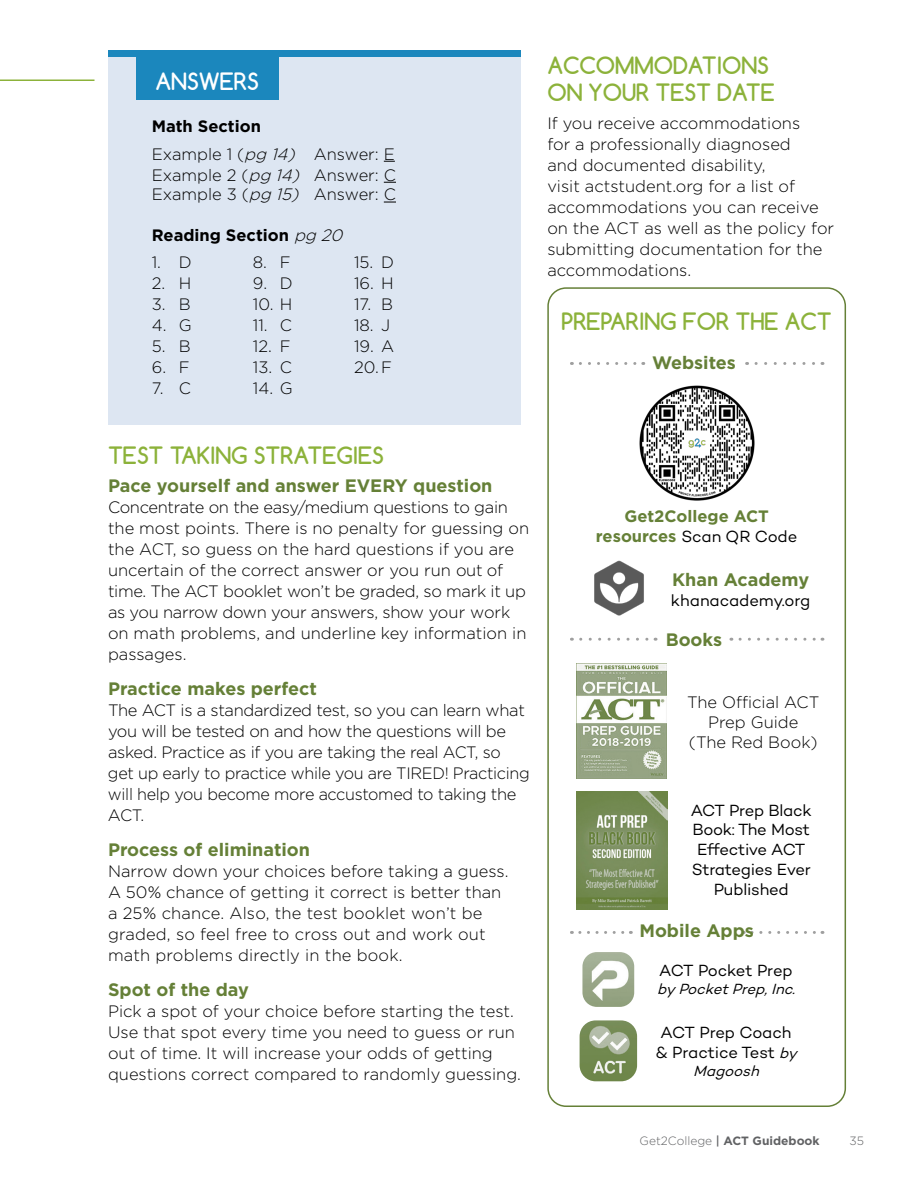
<style>
.page{position:relative;width:918px;height:1188px;background:#fff}
.page>*{position:absolute;margin:0;border:0;box-sizing:border-box;transform-origin:0 0}
.t1{font:700 22.5px/27.8px "Comfortaa";color:#8cb23a}
.t2{font:700 22.5px "Comfortaa";color:#fff}
.t3{font:700 18px "Gotham";color:#658037}
.t4{font:300 16.5px/21px "Gotham";color:#000}
.t5{font:300 16.5px/21px "Gotham";letter-spacing:-.02em;color:#000}
.t6{font:16.5px/19.8px "Campton";letter-spacing:-.015em;color:#000;text-align:center}
.t7{font:700 16.5px "Gotham";color:#000}
.t8{font:700 16.5px "Gotham";color:#658037}
.t9{font:italic 15px "Campton";color:#000}
.t10{font:700 12px "Gotham";color:#616264}
.t11{font:300 12px "Gotham";color:#616264}
.s1{font-weight:700}
.s2{font-style:italic}
.s3{font-weight:300;font-style:italic}
.s4{font-family:"Gotham";font-weight:700;color:#658037}
.s5{font-style:italic;font-size:15px}
.s6{font-weight:300}
.s7{font-weight:500}
</style>
<div class="page">
<hr style="left:0;top:80px;width:95px;height:1px;background:#8cb23a">
<div style="left:108px;top:51px;width:413px;height:40px;background:#1b87bd"></div>
<div style="left:108px;top:57px;width:413px;height:367px;background:#dde6f2"></div>
<div style="left:136px;top:57px;width:142px;height:43px;background:#1b87bd"></div>
<svg style="left:384px;top:182px;width:12px;height:1px"></svg>
<svg style="left:384px;top:202px;width:12px;height:1px"></svg>
<div style="left:547px;top:287px;width:299px;height:820px;border:2px solid #658037;border-radius:18px"></div>
<img style="left:639px;top:385px;width:116px;height:116px">
<svg style="left:752px;top:931px;width:71px;height:3px"></svg>
<svg style="left:580px;top:931px;width:51px;height:3px"></svg>
<svg style="left:580px;top:362px;width:64px;height:3px"></svg>
<img style="left:582px;top:952px;width:52px;height:55px">
<img style="left:580px;top:1020px;width:57px;height:61px">
<img style="left:577px;top:664px;width:90px;height:115px">
<img style="left:576px;top:791px;width:91px;height:118px">
<svg style="left:581px;top:638px;width:75px;height:3px"></svg>
<svg style="left:740px;top:638px;width:83px;height:3px"></svg>
<svg style="left:756px;top:362px;width:67px;height:3px"></svg>
<img style="left:594px;top:560px;width:50px;height:56px">
<h1 class="t2" style="left:155px;top:67px;width:105px">ANSWERS</h1>
<p class="t4" style="left:152px;top:112px;width:245px;line-height:27.8px"><span class="s1">Math Section<br></span>Example 1 (<span class="s2">pg 14)</span> Answer: E</p>
<p class="t4" style="left:152px;top:164px;width:246px;line-height:19.8px">Example 2 (<span class="s2">pg 14)</span> Answer: C<br>Example 3 (<span class="s2">pg 15)</span> Answer: C</p>
<p class="t7" style="left:152px;top:225px;width:197px">Reading Section <span class="s3">pg 20</span></p>
<p class="t4" style="left:152px;top:251px;width:41px">1. D</p>
<p class="t4" style="left:152px;top:272px;width:41px">2. H</p>
<p class="t4" style="left:152px;top:293px;width:40px">3. B</p>
<p class="t4" style="left:152px;top:314px;width:41px">4. G</p>
<p class="t4" style="left:152px;top:335px;width:40px">5. B</p>
<p class="t4" style="left:152px;top:356px;width:39px">6. F</p>
<p class="t4" style="left:152px;top:377px;width:41px">7. C</p>
<p class="t4" style="left:253px;top:251px;width:39px">8. F</p>
<p class="t4" style="left:253px;top:273px;width:41px">9. D</p>
<p class="t4" style="left:253px;top:294px;width:41px">10. H</p>
<p class="t4" style="left:253px;top:315px;width:41px">11. C</p>
<p class="t4" style="left:253px;top:336px;width:39px">12. F</p>
<p class="t4" style="left:253px;top:357px;width:41px">13. C</p>
<p class="t4" style="left:253px;top:378px;width:41px">14. G</p>
<p class="t4" style="left:354px;top:252px;width:41px">15. D</p>
<p class="t4" style="left:354px;top:273px;width:41px">16. H</p>
<p class="t4" style="left:354px;top:294px;width:40px">17. B</p>
<p class="t4" style="left:354px;top:315px;width:38px">18. J</p>
<p class="t4" style="left:354px;top:336px;width:42px">19. A<br>20.F</p>
<h1 class="t1" style="left:547px;top:51px;width:229px">ACCOMMODATIONS<br>ON YOUR TEST DATE</h1>
<p class="t4" style="left:547px;top:112px;width:288px">If you receive accommodations<br>for a professionally diagnosed<br>and documented disability,<br>visit actstudent.org for a list of accommodations you can receive on the ACT as well as the policy for submitting documentation for the accommodations.</p>
<h1 class="t1" style="left:562px;top:307px;width:272px">PREPARING FOR THE ACT</h1>
<p class="t3" style="left:652px;top:352px;width:85px">Websites</p>
<h1 class="t1" style="left:108px;top:441px;width:277px">TEST TAKING STRATEGIES</h1>
<p class="t3" style="left:108px;top:475px;width:386px">Pace yourself and answer EVERY question</p>
<p class="t4" style="left:108px;top:496px;width:423px">Concentrate on the easy/medium questions to gain the most points. There is no penalty for guessing on the ACT, so guess on the hard questions if you are uncertain of the correct answer or you run out of time. The ACT booklet won’t be graded, so mark it up as you narrow down your answers, show your work on math problems, and underline key information in passages.</p>
<p class="t3" style="left:108px;top:678px;width:210px">Practice makes perfect</p>
<p class="t5" style="left:108px;top:699px;width:423px">The ACT is a standardized test, so you can learn what you will be tested on and how the questions will be asked. Practice as if you are taking the real ACT, so get up early to practice while you are TIRED! Practicing will help you become more accustomed to taking the ACT.</p>
<p class="t3" style="left:108px;top:839px;width:204px">Process of elimination</p>
<p class="t4" style="left:108px;top:860px;width:402px">Narrow down your choices before taking a guess.<br>A 50% chance of getting it correct is better than a 25% chance. Also, the test booklet won’t be graded, so feel free to cross out and work out math problems directly in the book.</p>
<p class="t3" style="left:108px;top:979px;width:143px">Spot of the day</p>
<p class="t4" style="left:108px;top:1000px;width:415px">Pick a spot of your choice before starting the test.<br>Use that spot every time you need to guess or run out of time. It will increase your odds of getting questions correct compared to randomly guessing.</p>
<p class="t8" style="left:624px;top:506px;width:146px">Get2College ACT</p>
<p class="t6" style="left:596px;top:526px;width:203px"><span class="s4">resources</span> Scan QR Code</p>
<p class="t3" style="left:672px;top:569px;width:139px">Khan Academy</p>
<p class="t6" style="left:671px;top:590px;width:141px">khanacademy.org</p>
<p class="t3" style="left:666px;top:630px;width:58px">Books</p>
<p class="t4" style="left:687px;top:692px;width:134px;line-height:19.8px;text-align:center">The Official ACT<br>Prep Guide<br>(The Red Book)</p>
<p class="t6" style="left:691px;top:800px;width:122px">ACT Prep Black<br>Book: The Most<br>Effective ACT<br>Strategies Ever<br>Published</p>
<p class="t3" style="left:639px;top:920px;width:116px">Mobile Apps</p>
<p class="t6" style="left:659px;top:960px;width:135px">ACT Pocket Prep</p>
<p class="t9" style="left:657px;top:979px;width:144px">byPocketPrep,Inc.</p>
<p class="t6" style="left:656px;top:1022px;width:147px;text-align:left">ACT Prep Coach &amp; Practice Test <span class="s5">by</span></p>
<p class="t9" style="left:693px;top:1062px;width:72px">Magoosh</p>
<p class="t10" style="left:640px;top:1134px;width:182px"><span class="s6">Get2College</span> <span class="s7">|</span> ACT Guidebook</p>
<p class="t11" style="left:849px;top:1133px;width:16px">35</p>
</div>
